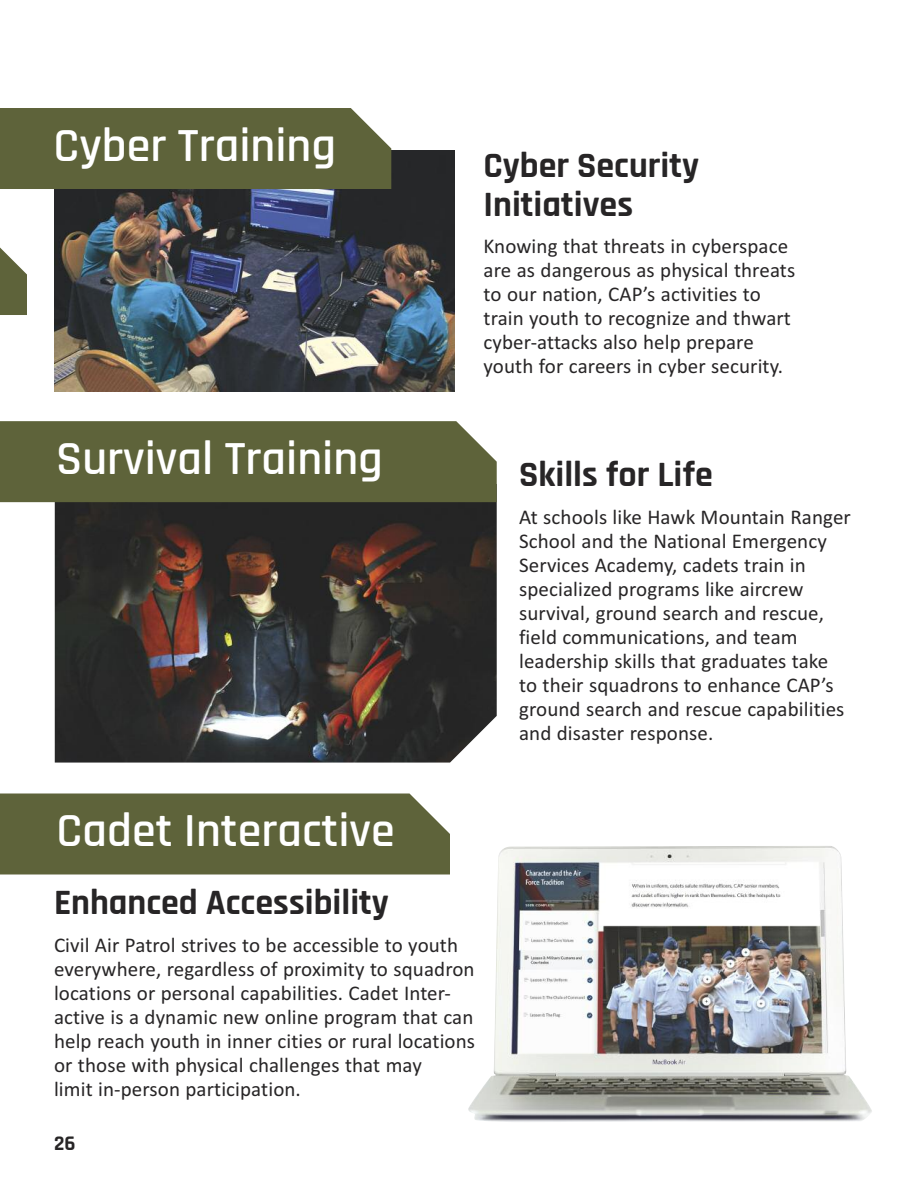
<style>
.page{position:relative;width:918px;height:1188px;background:#fff}
.page>*{position:absolute;margin:0;border:0;box-sizing:border-box;transform-origin:0 0}
.t1{font:600 48px "Rajdhani";color:#fff}
.t2{font:700 36px/39px "Rajdhani";color:#272526}
.t3{font:21px/24px "Calibri";letter-spacing:.005em;color:#272526}
.t4{font:700 21px "Rajdhani";color:#272526}
</style>
<div class="page">
<img style="left:468px;top:846px;width:404px;height:276px">
<img style="left:55px;top:502px;width:442px;height:261px">
<img style="left:54px;top:151px;width:400px;height:241px">
<div style="left:0;top:794px;width:450px;height:80px;background:#5e633a"></div>
<svg style="left:0;top:247px;width:27px;height:68px"></svg>
<div style="left:0;top:108px;width:391px;height:81px;background:#5e633a"></div>
<div style="left:0;top:421px;width:497px;height:81px;background:#5e633a"></div>
<h1 class="t1" style="left:54px;top:117px;width:284px">Cyber Training</h1>
<h1 class="t1" style="left:56px;top:430px;width:328px">Survival Training</h1>
<h2 class="t2" style="left:484px;top:147px;width:217px">Cyber Security<br>Initiatives</h2>
<p class="t3" style="left:484px;top:234px;width:313px">Knowing that threats in cyberspace are as dangerous as physical threats to our nation, CAP’s activities to train youth to recognize and thwart cyber-attacks also help prepare youth for careers in cyber security.</p>
<h2 class="t2" style="left:519px;top:456px;width:195px">Skills for Life</h2>
<p class="t3" style="left:519px;top:505px;width:333px">At schools like Hawk Mountain Ranger School and the National Emergency Services Academy, cadets train in specialized programs like aircrew survival, ground search and rescue, field communications, and team leadership skills that graduates take to their squadrons to enhance CAP’s ground search and rescue capabilities and disaster response.</p>
<h1 class="t1" style="left:57px;top:802px;width:340px">Cadet Interactive</h1>
<h2 class="t2" style="left:54px;top:884px;width:336px">Enhanced Accessibility</h2>
<p class="t3" style="left:54px;top:932px;width:423px">Civil Air Patrol strives to be accessible to youth everywhere, regardless of proximity to squadron locations or personal capabilities. Cadet Inter&shy;active is a dynamic new online program that can help reach youth in inner cities or rural locations or those with physical challenges that may<br>limit in-person participation.</p>
<p class="t4" style="left:54px;top:1130px;width:23px">26</p>
</div>
